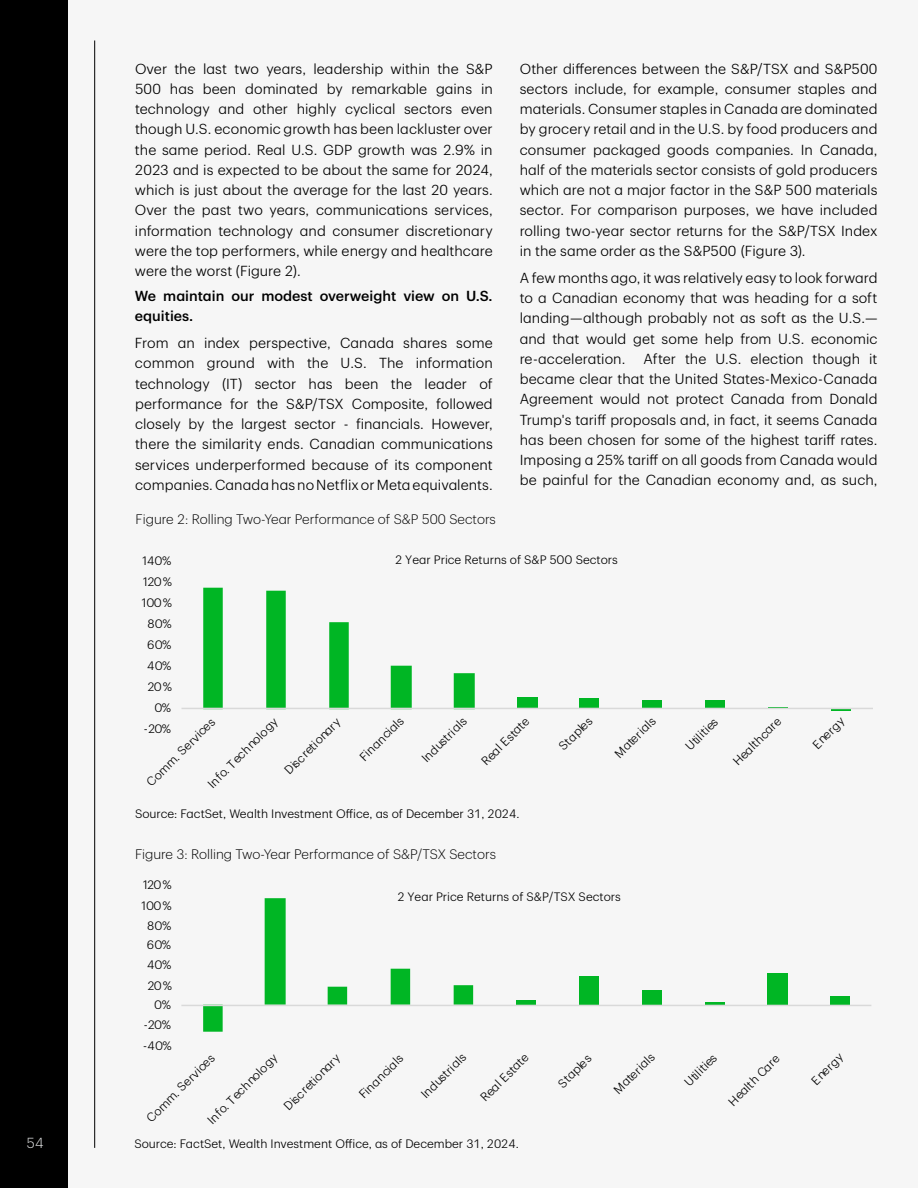
<style>
.page{position:relative;width:918px;height:1188px;background:#f6f6f6}
.page>*{position:absolute;margin:0;border:0;box-sizing:border-box;transform-origin:0 0}
.t1{font:300 14.25px/20.2px "TD Graphik";letter-spacing:.005em;color:#000;text-align:justify}
.t2{font:500 14.25px/20.2px "TD Graphik";color:#000}
.t3{font:300 14.25px "TD Graphik";color:#e6e7e8}
.t4{font:300 13.5px "TD Graphik";color:#000}
.t5{font:300 12px "TD Graphik";color:#000}
</style>
<div class="page">
<div style="left:0;top:0;width:68px;height:1188px;background:#000"></div>
<hr style="left:94px;top:40px;width:1px;height:1108px;background:#000">
<div style="left:517px;top:1000px;width:19px;height:5px;background:#00b624"></div>
<div style="left:580px;top:976px;width:19px;height:29px;background:#00b624"></div>
<div style="left:643px;top:990px;width:19px;height:15px;background:#00b624"></div>
<hr style="left:706px;top:1002px;width:19px;height:3px;background:#00b624">
<div style="left:767px;top:973px;width:21px;height:32px;background:#00b624"></div>
<div style="left:830px;top:996px;width:20px;height:9px;background:#00b624"></div>
<svg style="left:203px;top:898px;width:270px;height:134px"></svg>
<hr style="left:181px;top:1005px;width:690px;height:1px;background:#d9d9d9">
<div style="left:517px;top:697px;width:21px;height:12px;background:#00b624"></div>
<div style="left:580px;top:699px;width:19px;height:10px;background:#00b624"></div>
<div style="left:643px;top:700px;width:19px;height:9px;background:#00b624"></div>
<div style="left:706px;top:700px;width:19px;height:9px;background:#00b624"></div>
<svg style="left:832px;top:709px;width:19px;height:2px"></svg>
<svg style="left:203px;top:588px;width:272px;height:120px"></svg>
<hr style="left:182px;top:708px;width:690px;height:1px;background:#d9d9d9">
<p class="t3" style="left:27px;top:1132px;width:18px">54</p>
<p class="t1" style="left:135px;top:57px;width:359px;text-align:left">Over the last two years, leadership within the S&amp;P 500 has been dominated by remarkable gains in technology and other highly cyclical sectors even though U.S. economic growth has been lackluster over the same period. Real U.S. GDP growth was 2.9% in 2023 and is expected to be about the same for 2024, which is just about the average for the last 20 years.<br>Over the past two years, communications services, information technology and consumer discretionary were the top performers, while energy and healthcare were the worst (Figure 2).</p>
<p class="t2" style="left:135px;top:285px;width:359px">We maintain our modest overweight view on U.S. equities.</p>
<p class="t1" style="left:135px;top:332px;width:359px">From an index perspective, Canada shares some common ground with the U.S. The information technology (IT) sector has been the leader of performance for the S&amp;P/TSX Composite, followed closely by the largest sector - financials. However, there the similarity ends. Canadian communications services underperformed because of its component companies. Canada has no Netflix or Meta equivalents.</p>
<p class="t4" style="left:136px;top:510px;width:362px">Figure 2: Rolling Two-Year Performance of S&amp;P 500 Sectors</p>
<p class="t1" style="left:520px;top:57px;width:359px">Other differences between the S&amp;P/TSX and S&amp;P500 sectors include, for example, consumer staples and materials. Consumer staples in Canada are dominated by grocery retail and in the U.S. by food producers and consumer packaged goods companies. In Canada, half of the materials sector consists of gold producers which are not a major factor in the S&amp;P 500 materials sector. For comparison purposes, we have included rolling two-year sector returns for the S&amp;P/TSX Index in the same order as the S&amp;P500 (Figure 3).</p>
<p class="t1" style="left:520px;top:266px;width:359px">A few months ago, it was relatively easy to look forward to a Canadian economy that was heading for a soft landing—although probably not as soft as the U.S.— and that would get some help from U.S. economic re-acceleration.</p>
<p class="t1" style="left:520px;top:347px;width:359px;text-align:left;text-indent:124px">After the U.S. election though it became clear that the United States-Mexico-Canada Agreement would not protect Canada from Donald Trump's tariff proposals and, in fact, it seems Canada has been chosen for some of the highest tariff rates.<br>Imposing a 25% tariff on all goods from Canada would be painful for the Canadian economy and, as such,</p>
<p class="t5" style="left:143px;top:552px;width:30px">140%</p>
<p class="t5" style="left:143px;top:573px;width:30px">120%</p>
<p class="t5" style="left:142px;top:594px;width:32px">100%</p>
<p class="t5" style="left:147px;top:615px;width:26px">80%</p>
<p class="t5" style="left:147px;top:636px;width:26px">60%</p>
<p class="t5" style="left:147px;top:657px;width:26px">40%</p>
<p class="t5" style="left:148px;top:678px;width:26px">20%</p>
<p class="t5" style="left:154px;top:699px;width:18px">0%</p>
<p class="t5" style="left:396px;top:550px;width:224px">2 Year Price Returns of S&amp;P 500 Sectors</p>
<p class="t5" style="left:204px;top:779px;width:95px;rotate:-45deg">Info. Technology</p>
<p class="t5" style="left:280px;top:766px;width:75px;rotate:-45deg">Discretionary</p>
<p class="t5" style="left:355px;top:752px;width:58px;rotate:-45deg">Financials</p>
<p class="t5" style="left:417px;top:754px;width:60px;rotate:-45deg">Industrials</p>
<p class="t5" style="left:477px;top:757px;width:64px;rotate:-45deg">Real Estate</p>
<p class="t5" style="left:555px;top:742px;width:43px;rotate:-45deg">Staples</p>
<p class="t5" style="left:610px;top:749px;width:54px;rotate:-45deg">Materials</p>
<p class="t5" style="left:681px;top:742px;width:42px;rotate:-45deg">Utilities</p>
<p class="t5" style="left:729px;top:757px;width:64px;rotate:-45deg">Healthcare</p>
<p class="t5" style="left:808px;top:740px;width:41px;rotate:-45deg">Energy</p>
<p class="t5" style="left:142px;top:778px;width:93px;rotate:-45deg">Comm. Services</p>
<p class="t5" style="left:144px;top:720px;width:29px">-20%</p>
<p class="t5" style="left:135px;top:805px;width:384px">Source: FactSet, Wealth Investment Office, as of December 31, 2024.</p>
<p class="t4" style="left:135px;top:844px;width:363px">Figure 3: Rolling Two-Year Performance of S&amp;P/TSX Sectors</p>
<p class="t5" style="left:143px;top:876px;width:30px">120%</p>
<p class="t5" style="left:142px;top:897px;width:32px">100%</p>
<p class="t5" style="left:147px;top:916px;width:26px">80%</p>
<p class="t5" style="left:147px;top:936px;width:26px">60%</p>
<p class="t5" style="left:147px;top:955px;width:26px">40%</p>
<p class="t5" style="left:148px;top:976px;width:26px">20%</p>
<p class="t5" style="left:154px;top:996px;width:18px">0%</p>
<p class="t5" style="left:144px;top:1015px;width:29px">-20%</p>
<p class="t5" style="left:143px;top:1036px;width:30px">-40%</p>
<p class="t5" style="left:398px;top:888px;width:224px">2 Year Price Returns of S&amp;P/TSX Sectors</p>
<p class="t5" style="left:203px;top:1115px;width:95px;rotate:-45deg">Info. Technology</p>
<p class="t5" style="left:280px;top:1102px;width:75px;rotate:-45deg">Discretionary</p>
<p class="t5" style="left:355px;top:1090px;width:58px;rotate:-45deg">Financials</p>
<p class="t5" style="left:417px;top:1090px;width:60px;rotate:-45deg">Industrials</p>
<p class="t5" style="left:476px;top:1093px;width:64px;rotate:-45deg">Real Estate</p>
<p class="t5" style="left:554px;top:1079px;width:43px;rotate:-45deg">Staples</p>
<p class="t5" style="left:610px;top:1085px;width:54px;rotate:-45deg">Materials</p>
<p class="t5" style="left:680px;top:1078px;width:42px;rotate:-45deg">Utilities</p>
<p class="t5" style="left:724px;top:1097px;width:68px;rotate:-45deg">Health Care</p>
<p class="t5" style="left:807px;top:1076px;width:41px;rotate:-45deg">Energy</p>
<p class="t5" style="left:142px;top:1114px;width:93px;rotate:-45deg">Comm. Services</p>
<p class="t5" style="left:134px;top:1135px;width:384px">Source: FactSet, Wealth Investment Office, as of December 31, 2024.</p>
</div>
